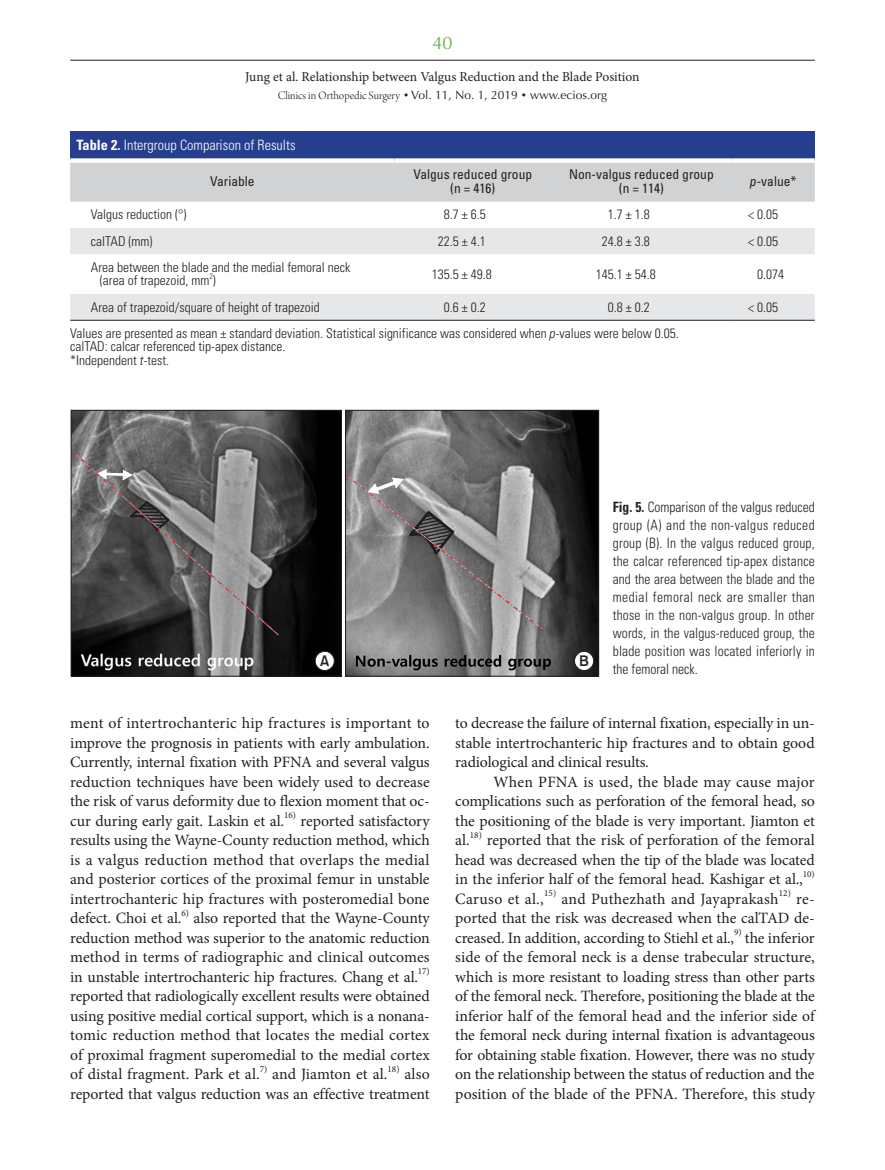
<style>
.page{position:relative;width:885px;height:1170px;background:#fff}
.page>*{position:absolute;margin:0;border:0;box-sizing:border-box;transform-origin:0 0}
.t1{font:18px "Optima LT Std";color:#63b445}
.t2{font:15.75px/19.5px "Minion Pro";letter-spacing:-.005em;color:#231f20;text-align:justify}
.t3{font:15.75px "Minion Pro";letter-spacing:.015em;color:#231f20}
.t4{font:15.75px "Minion Pro";letter-spacing:.025em;color:#231f20}
.t5{font:15px "Gothic 725 BT Bold A";color:#231f20}
.t6{font:300 condensed 14.25px/18px "Univers LT Std";letter-spacing:.015em;color:#231f20;text-align:justify;scale:.95 1}
.t7{font:300 condensed 14.25px "Univers LT Std";color:#fff}
.t8{font:300 condensed 13.5px/13.5px "Univers LT Std";color:#231f20}
.t9{font:condensed 13.5px/13.5px "Univers LT Std";color:#231f20;text-align:center}
.t10{font:13.5px "Minion Pro";color:#231f20}
.t11{font:12px "Optima LT Std";color:#231f20}
.t12{font:9.15px "Minion Pro";letter-spacing:.005em;color:#231f20}
.t13{font:300 condensed 7.8px "Univers LT Std";color:#231f20}
.s1{font-family:"Arno Pro Light Display"}
.s2{font-size:9px}
.s3{font-weight:700}
.s4{font-style:italic}
</style>
<div class="page">
<hr style="left:70px;top:60px;width:744px;height:1px;background:#231f20">
<div style="left:70px;top:131px;width:744px;height:30px;background:#253f8e"></div>
<div style="left:70px;top:163px;width:744px;height:39px;background:#d1d2d4"></div>
<svg style="left:70px;top:228px;width:744px;height:92px;fill:#e6e7e9"></svg>
<div style="left:70px;top:158px;width:324px;height:5px;background:#fff"></div>
<div style="left:394px;top:158px;width:157px;height:5px;background:#fff"></div>
<div style="left:551px;top:158px;width:180px;height:5px;background:#fff"></div>
<div style="left:731px;top:158px;width:83px;height:5px;background:#fff"></div>
<hr style="left:70px;top:320px;width:324px;height:1px;background:#231f20">
<hr style="left:394px;top:320px;width:157px;height:1px;background:#231f20">
<hr style="left:551px;top:320px;width:180px;height:1px;background:#231f20">
<hr style="left:731px;top:320px;width:83px;height:1px;background:#231f20">
<svg style="left:71px;top:410px;width:528px;height:266px;background:#5e5e5e"></svg>
<div style="left:315px;top:651px;width:19px;height:19px;background:#fff;border-radius:50%"></div>
<div style="left:315px;top:651px;width:19px;height:19px;border:1px solid #231f20;border-radius:50%"></div>
<div style="left:574px;top:651px;width:19px;height:19px;background:#fff;border-radius:50%"></div>
<div style="left:574px;top:651px;width:20px;height:19px;border:1px solid #231f20;border-radius:50%"></div>
<p class="t1" style="left:432px;top:32px;width:22px">40</p>
<p class="t10" style="left:245px;top:68px;width:396px">Jung et al. Relationship between Valgus Reduction and the Blade Position</p>
<p class="t11" style="left:278px;top:88px;width:331px"><span class="s1">Clinics in Orthopedic Surgery</span> <span class="s2">•</span> Vol. 11, No. 1, 2019 <span class="s2">•</span> www.ecios.org</p>
<p class="t7" style="left:77px;top:136px;width:220px"><span class="s3">Table 2.</span> Intergroup Comparison of Results</p>
<p class="t9" style="left:210px;top:174px;width:46px">Variable</p>
<p class="t9" style="left:413px;top:168px;width:120px">Valgus reduced group (n = 416)</p>
<p class="t9" style="left:569px;top:168px;width:146px">Non-valgus reduced group (n = 114)</p>
<p class="t9" style="left:749px;top:174px;width:49px"><span class="s4">p-</span>value*</p>
<p class="t8" style="left:91px;top:208px;width:97px">Valgus reduction (°)</p>
<p class="t8" style="left:444px;top:208px;width:43px">8.7 ± 6.5</p>
<p class="t8" style="left:607px;top:208px;width:43px">1.7 ± 1.8</p>
<p class="t8" style="left:748px;top:208px;width:31px">&lt; 0.05</p>
<p class="t8" style="left:91px;top:234px;width:63px">calTAD (mm)</p>
<p class="t8" style="left:438px;top:234px;width:49px">22.5 ± 4.1</p>
<p class="t8" style="left:601px;top:234px;width:49px">24.8 ± 3.8</p>
<p class="t8" style="left:748px;top:234px;width:31px">&lt; 0.05</p>
<p class="t8" style="left:100px;top:260px;width:252px;text-indent:-9px">Area between the blade and the medial femoral neck (area of trapezoid, mm )</p>
<p class="t13" style="left:209px;top:271px;width:5px">2</p>
<p class="t8" style="left:432px;top:267px;width:61px">135.5 ± 49.8</p>
<p class="t8" style="left:595px;top:267px;width:61px">145.1 ± 54.8</p>
<p class="t8" style="left:757px;top:267px;width:28px">0.074</p>
<p class="t8" style="left:91px;top:300px;width:230px">Area of trapezoid/square of height of trapezoid</p>
<p class="t8" style="left:444px;top:300px;width:43px">0.6 ± 0.2</p>
<p class="t8" style="left:607px;top:300px;width:43px">0.8 ± 0.2</p>
<p class="t8" style="left:748px;top:300px;width:31px">&lt; 0.05</p>
<p class="t8" style="left:70px;top:326px;width:610px">Values are presented as mean ± standard deviation. Statistical significance was considered when <span class="s4">p</span>-values were below 0.05. calTAD: calcar referenced tip-apex distance.<br>*Independent <span class="s4">t</span>-test.</p>
<p class="t5" style="left:320px;top:652px;width:11px">A</p>
<p class="t5" style="left:579px;top:652px;width:11px">B</p>
<p class="t6" style="left:612px;top:498px;width:214px"><span class="s3">Fig. 5.</span> Comparison of the valgus reduced group (A) and the non-valgus reduced group (B). In the valgus reduced group, the calcar referenced tip-apex distance and the area between the blade and the medial femoral neck are smaller than those in the non-valgus group. In other words, in the valgus-reduced group, the blade position was located inferiorly in the femoral neck.</p>
<p class="t2" style="left:70px;top:713px;width:361px">ment of intertrochanteric hip fractures is important to improve the prognosis in patients with early ambulation.<br>Currently, internal fixation with PFNA and several valgus reduction techniques have been widely used to decrease the risk of varus deformity due to flexion moment that oc&shy;cur during early gait. Laskin et al.</p>
<p class="t12" style="left:284px;top:809px;width:13px">16)</p>
<p class="t2" style="left:70px;top:810px;width:361px;text-indent:230px">reported satisfactory results using the Wayne-County reduction method, which is a valgus reduction method that overlaps the medial and posterior cortices of the proximal femur in unstable intertrochanteric hip fractures with posteromedial bone defect. Choi et al.</p>
<p class="t12" style="left:181px;top:906px;width:9px">6)</p>
<p class="t2" style="left:70px;top:908px;width:361px;text-indent:123px">also reported that the Wayne-County reduction method was superior to the anatomic reduction method in terms of radiographic and clinical outcomes in unstable intertrochanteric hip fractures. Chang et al.</p>
<p class="t12" style="left:418px;top:965px;width:13px">17)</p>
<p class="t2" style="left:70px;top:986px;width:361px">reported that radiologically excellent results were obtained using positive medial cortical support, which is a nonana&shy;tomic reduction method that locates the medial cortex of proximal fragment superomedial to the medial cortex of distal fragment. Park et al.</p>
<p class="t12" style="left:260px;top:1062px;width:9px">7)</p>
<p class="t2" style="left:272px;top:1064px;width:117px">and Jiamton et al.</p>
<p class="t12" style="left:387px;top:1062px;width:14px">18)</p>
<p class="t2" style="left:70px;top:1064px;width:361px;text-align:right">also<br>reported that valgus reduction was an effective treatment</p>
<p class="t2" style="left:455px;top:713px;width:361px">to decrease the failure of internal fixation, especially in un&shy;stable intertrochanteric hip fractures and to obtain good radiological and clinical results.</p>
<p class="t2" style="left:455px;top:771px;width:361px;text-indent:38px">When PFNA is used, the blade may cause major complications such as perforation of the femoral head, so the positioning of the blade is very important. Jiamton et al.</p>
<p class="t12" style="left:470px;top:828px;width:14px">18)</p>
<p class="t2" style="left:455px;top:830px;width:361px;text-indent:31px">reported that the risk of perforation of the femoral head was decreased when the tip of the blade was located in the inferior half of the femoral head. Kashigar et al.,</p>
<p class="t12" style="left:802px;top:867px;width:13px">10)</p>
<p class="t4" style="left:455px;top:888px;width:90px">Caruso et al.,</p>
<p class="t12" style="left:544px;top:887px;width:14px">15)</p>
<p class="t3" style="left:561px;top:888px;width:218px">and Puthezhath and Jayaprakash</p>
<p class="t12" style="left:778px;top:887px;width:14px">12)</p>
<p class="t2" style="left:455px;top:888px;width:361px;text-indent:341px">re&shy;ported that the risk was decreased when the calTAD de&shy;creased. In addition, according to Stiehl et al.,</p>
<p class="t12" style="left:734px;top:926px;width:9px">9)</p>
<p class="t2" style="left:455px;top:927px;width:361px;text-indent:290px">the inferior side of the femoral neck is a dense trabecular structure, which is more resistant to loading stress than other parts of the femoral neck. Therefore, positioning the blade at the inferior half of the femoral head and the inferior side of the femoral neck during internal fixation is advantageous for obtaining stable fixation. However, there was no study on the relationship between the status of reduction and the position of the blade of the PFNA. Therefore, this study</p>
</div>
